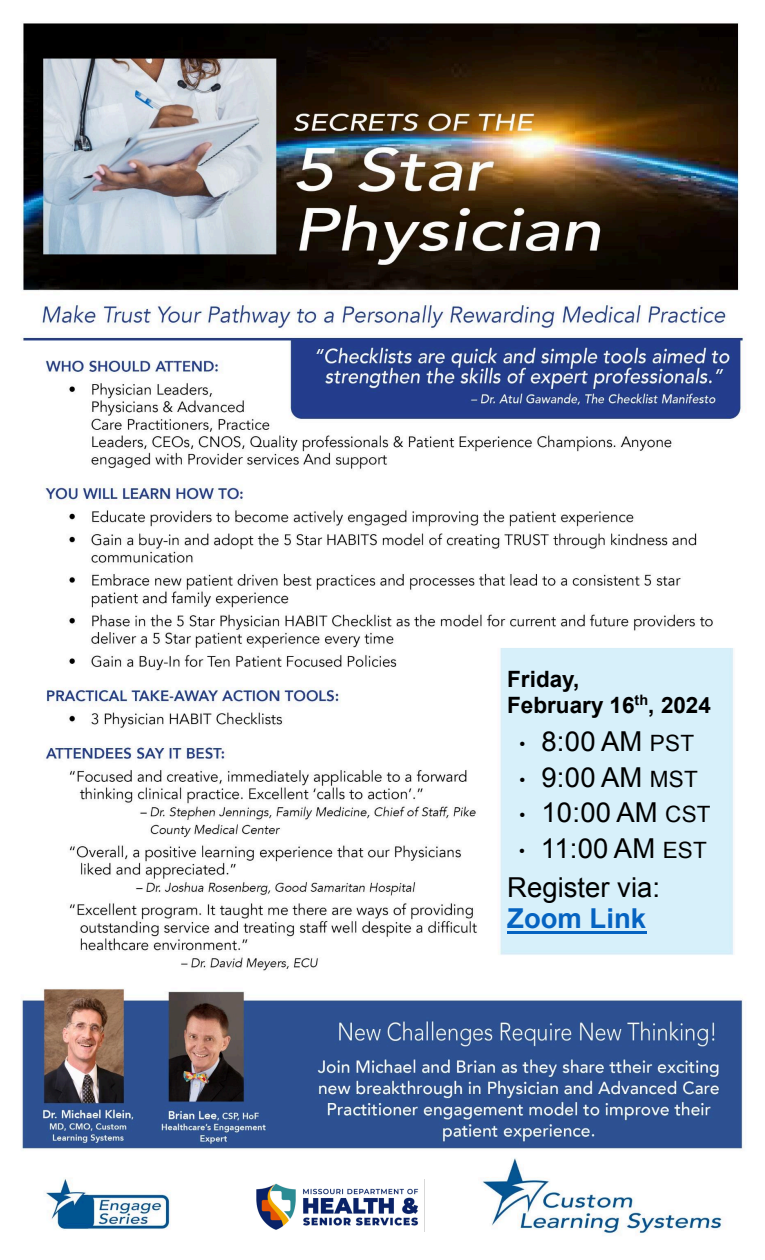
<style>
.page{position:relative;width:765px;height:1260px;background:#fff}
.page>*{position:absolute;margin:0;border:0;box-sizing:border-box;transform-origin:0 0}
.t1{font:27.5px "Arial";color:#000}
.t2{font:700 27.5px "Arial";color:#0563c1}
.t3{font:700 22.5px "Arial";color:#000}
.t4{font:22.5px "Arial";letter-spacing:.01em;color:#000}
.t5{font:20px "Helvetica";color:#000}
.t6{font:700 14.38px "Arial";color:#000}
</style>
<div class="page">
<img style="left:21px;top:23px;width:723px;height:1211px">
<img style="left:250px;top:1180px;width:175px;height:52px">
<hr style="left:507px;top:931px;width:139px;height:3px;background:#0563c1">
<p class="t3" style="left:507px;top:671px;width:74px">Friday,</p>
<p class="t3" style="left:507px;top:697px;width:129px">February 16</p>
<p class="t6" style="left:635px;top:694px;width:15px">th</p>
<p class="t3" style="left:648px;top:697px;width:64px">, 2024</p>
<p class="t5" style="left:519px;top:736px;width:8px">•</p>
<p class="t1" style="left:541px;top:731px;width:103px">8:00 AM</p>
<p class="t4" style="left:650px;top:735px;width:46px">PST</p>
<p class="t5" style="left:519px;top:772px;width:8px">•</p>
<p class="t1" style="left:541px;top:767px;width:103px">9:00 AM</p>
<p class="t4" style="left:650px;top:770px;width:50px">MST</p>
<p class="t5" style="left:519px;top:807px;width:8px">•</p>
<p class="t1" style="left:541px;top:802px;width:118px">10:00 AM</p>
<p class="t4" style="left:665px;top:806px;width:47px">CST</p>
<p class="t5" style="left:518px;top:843px;width:8px">•</p>
<p class="t1" style="left:541px;top:838px;width:116px">11:00 AM</p>
<p class="t4" style="left:663px;top:841px;width:46px">EST</p>
<p class="t1" style="left:507px;top:877px;width:154px">Register via:</p>
<p class="t2" style="left:507px;top:908px;width:140px">Zoom Link</p>
</div>
